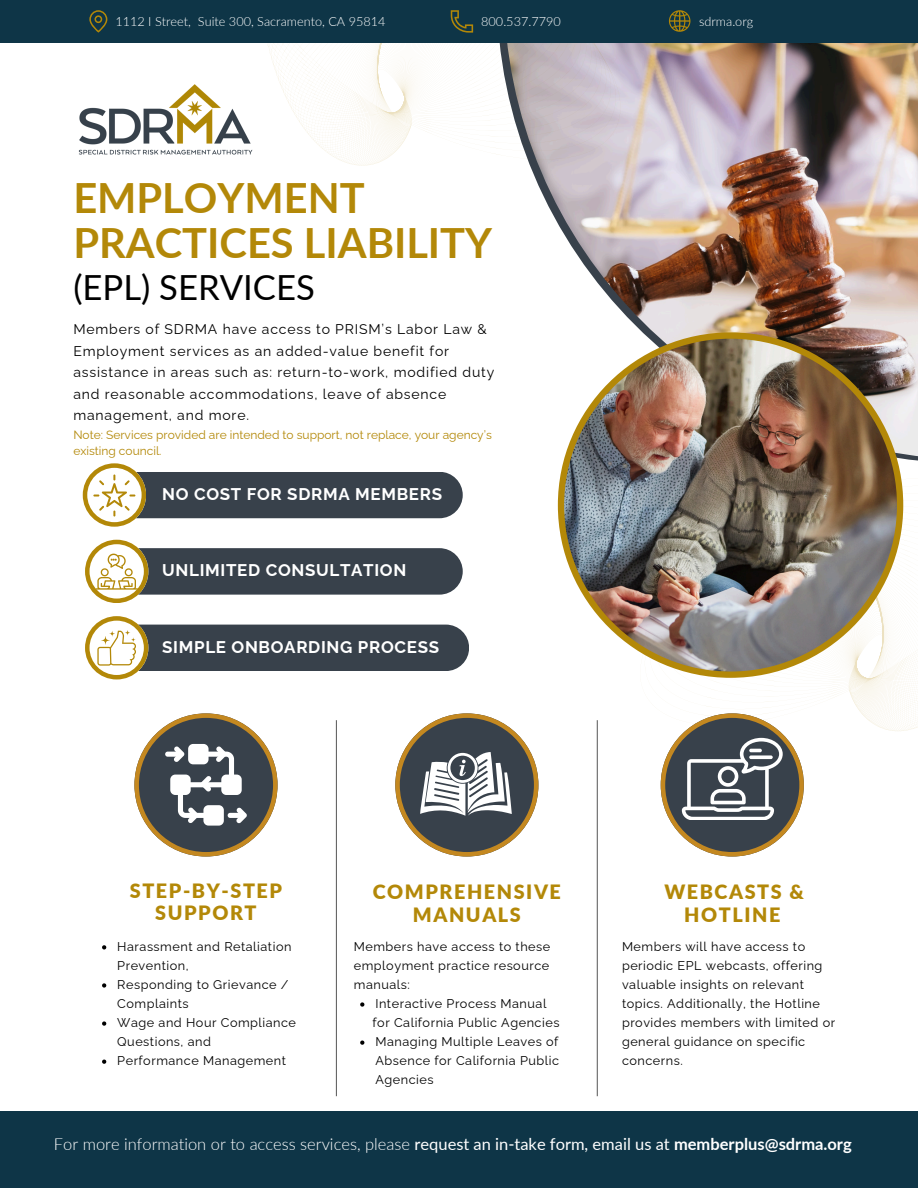
<style>
.page{position:relative;width:918px;height:1188px;background:#fff}
.page>*{position:absolute;margin:0;border:0;box-sizing:border-box;transform-origin:0 0}
.t1{font:700 41.55px/45px "Lato";color:#b38808}
.t2{font:34.65px "Lato";color:#000}
.t3{font:900 19.8px/23.2px "Lato";letter-spacing:.08em;color:#b38808;text-align:center}
.t4{font:700 16.95px "Raleway";letter-spacing:.04em;color:#fff}
.t5{font:300 16.5px "Lato";color:#fff}
.t6{font:13.95px/21.3px "Raleway";letter-spacing:.06em;color:#000}
.t7{font:12.75px/19px "Raleway";letter-spacing:.04em;color:#000}
.t8{font:300 12.75px "Lato";color:#fff}
.t9{font:12px/16px "Raleway";color:#b38808}
.s1{font-weight:400}
.s2{font-weight:700}
</style>
<div class="page">
<div style="left:103px;top:472px;width:360px;height:46px;background:#38414b;border-radius:23px"></div>
<div style="left:103px;top:548px;width:360px;height:47px;background:#38414b;border-radius:23px"></div>
<div style="left:103px;top:625px;width:366px;height:46px;background:#38414b;border-radius:23px"></div>
<svg style="left:710px;top:497px;width:208px;height:234px"></svg>
<img style="left:530px;top:43px;width:388px;height:416px">
<hr style="left:597px;top:720px;width:1px;height:376px;background:#676767">
<hr style="left:336px;top:720px;width:1px;height:376px;background:#676767">
<img style="left:558px;top:332px;width:345px;height:346px">
<img style="left:78px;top:84px;width:175px;height:71px">
<svg style="left:268px;top:43px;width:353px;height:123px"></svg>
<div style="left:0;top:1111px;width:918px;height:77px;background:#0e3547"></div>
<svg style="left:134px;top:713px;width:143px;height:143px"></svg>
<svg style="left:661px;top:713px;width:143px;height:143px"></svg>
<svg style="left:749px;top:755px;width:24px;height:4px"></svg>
<svg style="left:395px;top:713px;width:143px;height:143px"></svg>
<svg style="left:83px;top:463px;width:63px;height:63px"></svg>
<svg style="left:85px;top:616px;width:63px;height:63px"></svg>
<svg style="left:85px;top:540px;width:63px;height:63px"></svg>
<svg style="left:102px;top:945px;width:4px;height:4px"></svg>
<svg style="left:102px;top:983px;width:4px;height:5px"></svg>
<svg style="left:102px;top:1021px;width:4px;height:5px"></svg>
<svg style="left:102px;top:1060px;width:4px;height:4px"></svg>
<svg style="left:360px;top:1002px;width:4px;height:5px"></svg>
<svg style="left:360px;top:1041px;width:4px;height:4px"></svg>
<div style="left:0;top:0;width:918px;height:43px;background:#0e3547"></div>
<svg style="left:451px;top:10px;width:22px;height:23px"></svg>
<svg style="left:89px;top:10px;width:18px;height:23px"></svg>
<svg style="left:669px;top:10px;width:21px;height:22px"></svg>
<p class="t8" style="left:115px;top:13px;width:272px">1112 I Street, Suite 300, Sacramento, CA 95814</p>
<p class="t8" style="left:481px;top:13px;width:81px">800.537.7790</p>
<p class="t8" style="left:699px;top:13px;width:56px">sdrma.org</p>
<h4 class="t1" style="left:73px;top:175px;width:420px">EMPLOYMENT<br>PRACTICES LIABILITY</h4>
<p class="t2" style="left:73px;top:266px;width:243px">(EPL) SERVICES</p>
<p class="t6" style="left:73px;top:319px;width:422px">Members of SDRMA have access to PRISM’s Labor Law &amp; Employment services as an added-value benefit for assistance in areas such as: return-to-work, modified duty and reasonable accommodations, leave of absence management, and more.</p>
<p class="t9" style="left:73px;top:427px;width:420px">Note: Services provided are intended to support, not replace, your agency’s existing council.</p>
<p class="t4" style="left:162px;top:484px;width:281px">NO COST FOR SDRMA MEMBERS</p>
<p class="t4" style="left:162px;top:560px;width:246px">UNLIMITED CONSULTATION</p>
<h1 class="t4" style="left:162px;top:637px;width:278px">SIMPLE ONBOARDING PROCESS</h1>
<p class="t3" style="left:130px;top:879px;width:154px;line-height:22.5px">STEP-BY-STEP<br>SUPPORT</p>
<p class="t7" style="left:117px;top:937px;width:176px">Harassment and Retaliation<br>Prevention,</p>
<h6 class="t7" style="left:117px;top:975px;width:173px">Responding to Grievance /<br>Complaints</h6>
<p class="t7" style="left:117px;top:1013px;width:180px">Wage and Hour Compliance<br>Questions, and</p>
<h6 class="t7" style="left:117px;top:1051px;width:170px">Performance Management</h6>
<p class="t3" style="left:373px;top:880px;width:190px">COMPREHENSIVE<br>MANUALS</p>
<h2 class="t7" style="left:354px;top:937px;width:198px;text-align:justify">Members have access to these employment practice resource manuals:</h2>
<h6 class="t7" style="left:375px;top:994px;width:173px">Interactive Process Manual</h6>
<p class="t7" style="left:373px;top:1013px;width:188px">for California Public Agencies</p>
<p class="t7" style="left:375px;top:1032px;width:185px;text-align:justify">Managing Multiple Leaves of Absence for California Public Agencies</p>
<p class="t3" style="left:664px;top:880px;width:141px">WEBCASTS &amp;<br>HOTLINE</p>
<h4 class="t7" style="left:622px;top:937px;width:215px">Members will have access to periodic EPL webcasts, offering valuable insights on relevant topics. Additionally, the Hotline provides members with limited or general guidance on specific concerns.</h4>
<h4 class="t5" style="left:54px;top:1133px;width:799px">For more information or to access services, please <span class="s1">request an in-take form, email us at</span> <span class="s2">memberplus@sdrma.org</span></h4>
</div>
